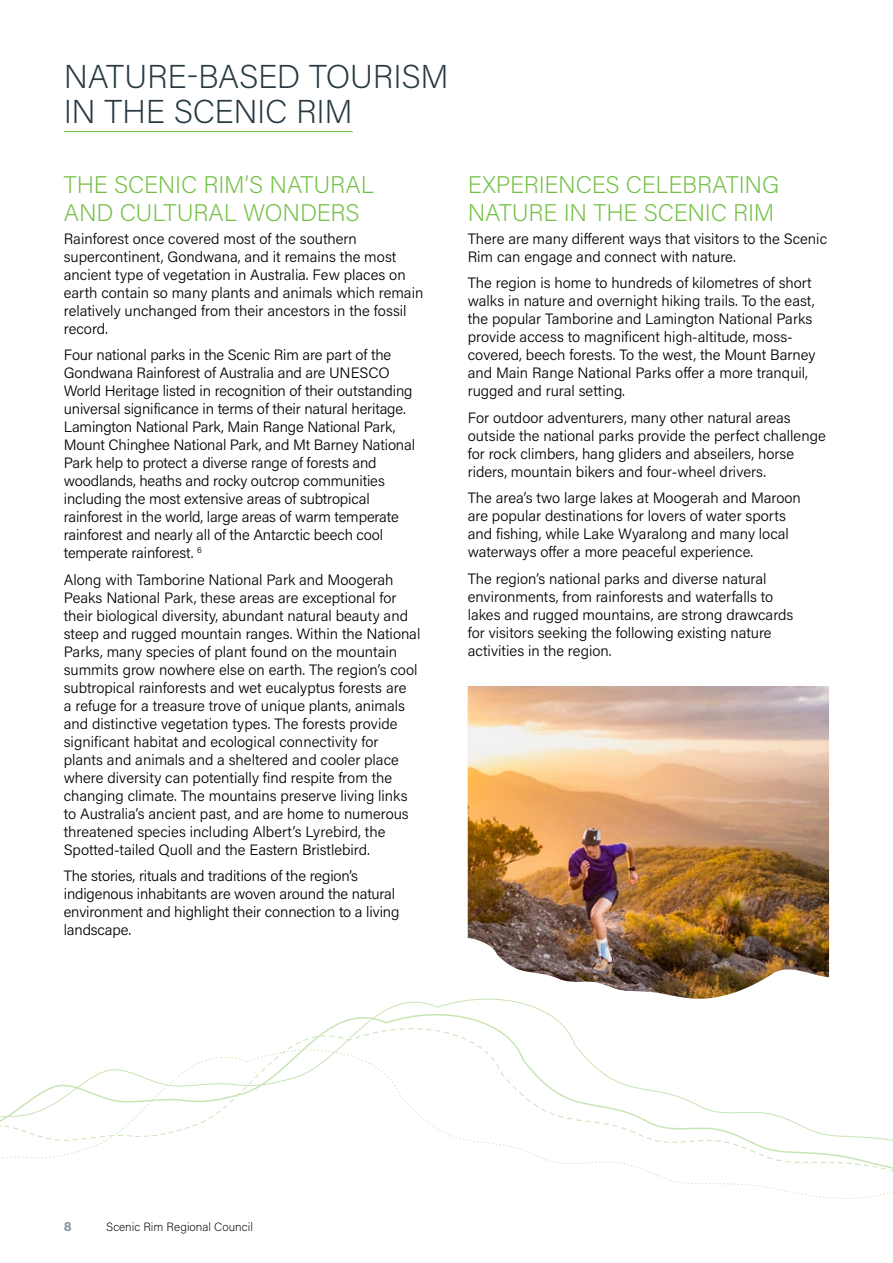
<style>
.page{position:relative;width:893px;height:1263px;background:#fff}
.page>*{position:absolute;margin:0;border:0;box-sizing:border-box;transform-origin:0 0}
.t1{font:200 33px/34.5px "Acumin Pro";letter-spacing:-.01em;color:#283942}
.t2{font:200 24px/28.8px "Acumin Pro";letter-spacing:-.005em;color:#72bf44}
.t3{font:300 15px/18px "Acumin Pro";color:#000}
.t4{font:700 13.5px "Acumin Pro";color:#8697a1}
.t5{font:200 12px "Acumin Pro";color:#000}
</style>
<div class="page">
<hr style="left:64px;top:131px;width:289px;height:1px;background:#72bf44">
<img style="left:468px;top:686px;width:361px;height:145px">
<svg style="left:0;top:831px;width:892px;height:368px"></svg>
<h1 class="t1" style="left:64px;top:58px;width:386px">NATURE-BASED TOURISM<br>IN THE SCENIC RIM</h1>
<h2 class="t2" style="left:64px;top:169px;width:312px">THE SCENIC RIM’S NATURAL<br>AND CULTURAL WONDERS</h2>
<p class="t3" style="left:64px;top:229px;width:361px">Rainforest once covered most of the southern supercontinent, Gondwana, and it remains the most ancient type of vegetation in Australia. Few places on earth contain so many plants and animals which remain relatively unchanged from their ancestors in the fossil record.</p>
<p class="t3" style="left:64px;top:345px;width:353px">Four national parks in the Scenic Rim are part of the Gondwana Rainforest of Australia and are UNESCO World Heritage listed in recognition of their outstanding universal significance in terms of their natural heritage.<br>Lamington National Park, Main Range National Park, Mount Chinghee National Park, and Mt Barney National Park help to protect a diverse range of forests and woodlands, heaths and rocky outcrop communities including the most extensive areas of subtropical rainforest in the world, large areas of warm temperate rainforest and nearly all of the Antarctic beech cool temperate rainforest. <sup>6</sup></p>
<p class="t3" style="left:64px;top:570px;width:358px">Along with Tamborine National Park and Moogerah Peaks National Park, these areas are exceptional for their biological diversity, abundant natural beauty and steep and rugged mountain ranges. Within the National Parks, many species of plant found on the mountain summits grow nowhere else on earth. The region’s cool subtropical rainforests and wet eucalyptus forests are<br>a refuge for a treasure trove of unique plants, animals and distinctive vegetation types. The forests provide significant habitat and ecological connectivity for plants and animals and a sheltered and cooler place where diversity can potentially find respite from the changing climate. The mountains preserve living links to Australia’s ancient past, and are home to numerous threatened species including Albert’s Lyrebird, the Spotted-tailed Quoll and the Eastern Bristlebird.</p>
<p class="t3" style="left:64px;top:866px;width:337px">The stories, rituals and traditions of the region’s indigenous inhabitants are woven around the natural environment and highlight their connection to a living landscape.</p>
<h2 class="t2" style="left:468px;top:169px;width:313px">EXPERIENCES CELEBRATING<br>NATURE IN THE SCENIC RIM</h2>
<p class="t3" style="left:468px;top:229px;width:361px">There are many different ways that visitors to the Scenic<br>Rim can engage and connect with nature.</p>
<p class="t3" style="left:468px;top:273px;width:349px">The region is home to hundreds of kilometres of short walks in nature and overnight hiking trails. To the east, the popular Tamborine and Lamington National Parks provide access to magnificent high-altitude, moss&shy;covered, beech forests. To the west, the Mount Barney and Main Range National Parks offer a more tranquil, rugged and rural setting.</p>
<p class="t3" style="left:468px;top:408px;width:359px">For outdoor adventurers, many other natural areas outside the national parks provide the perfect challenge for rock climbers, hang gliders and abseilers, horse riders, mountain bikers and four-wheel drivers.</p>
<p class="t3" style="left:468px;top:488px;width:335px">The area’s two large lakes at Moogerah and Maroon are popular destinations for lovers of water sports and fishing, while Lake Wyaralong and many local waterways offer a more peaceful experience.</p>
<p class="t3" style="left:468px;top:569px;width:327px">The region’s national parks and diverse natural environments, from rainforests and waterfalls to lakes and rugged mountains, are strong drawcards for visitors seeking the following existing nature activities in the region.</p>
<p class="t4" style="left:64px;top:1217px;width:9px">8</p>
<p class="t5" style="left:106px;top:1218px;width:148px">Scenic Rim Regional Council</p>
</div>
